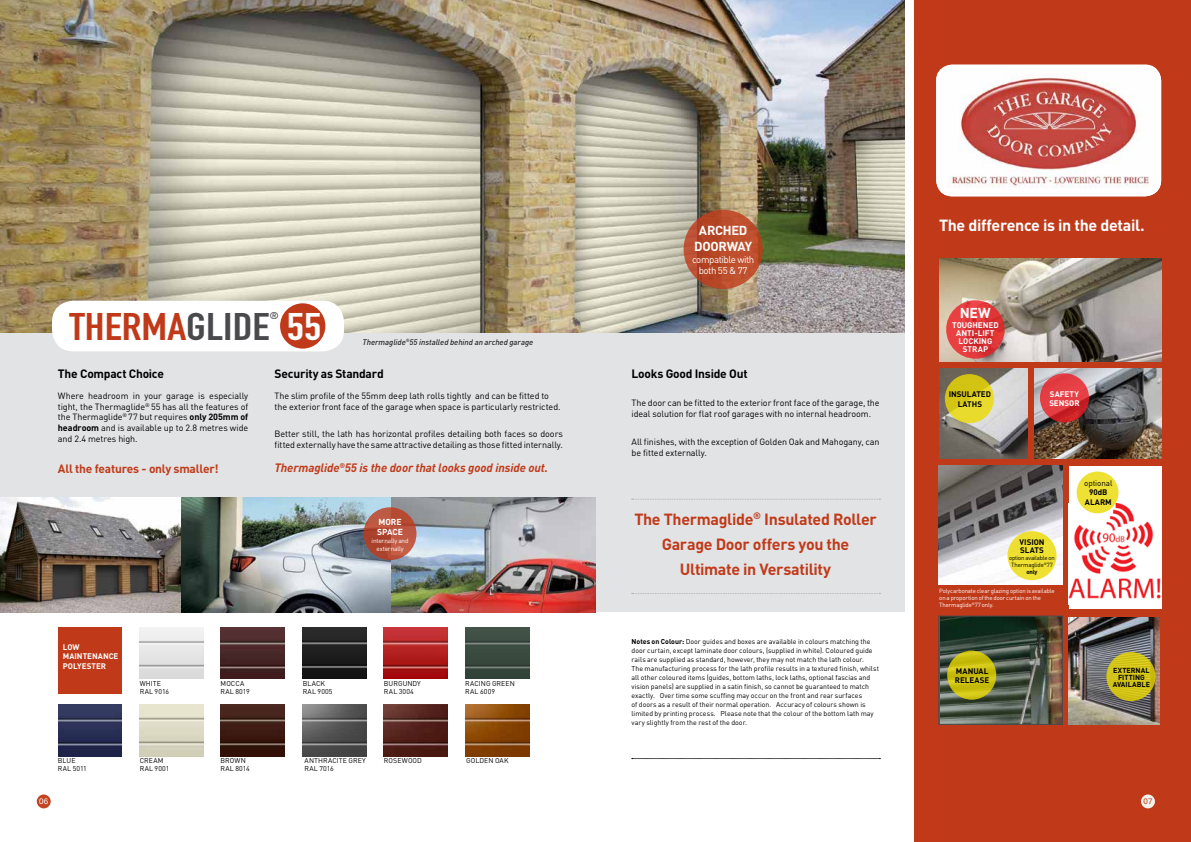
<style>
.page{position:relative;width:1191px;height:842px;background:#fff}
.page>*{position:absolute;margin:0;border:0;box-sizing:border-box;transform-origin:0 0}
.t1{font:700 37.9px "DIN Condensed";color:#c03a1a;scale:1.22 1}
.t2{font:700 16px/25px "DINOT";letter-spacing:-.02em;color:#c03a1a;text-align:center}
.t3{font:700 16px "DINOT";letter-spacing:-.025em;color:#fff}
.t4{font:700 14.2px "DINOT";color:#fff}
.t5{font:700 12.9px/15.5px "DINOT";letter-spacing:-.025em;color:#fff;text-align:center}
.t6{font:700 12px "DINOT";letter-spacing:-.02em;color:#000}
.t7{font:italic 700 12px "DINOT";letter-spacing:-.01em;color:#c03a1a}
.t8{font:700 12px "DINOT";letter-spacing:-.02em;color:#c03a1a}
.t9{font:700 9.8px "DIN Condensed";color:#4a4a4d;scale:1.12 1}
.t10{font:9.7px/11.3px "DINOT";letter-spacing:-.04em;color:#fff;text-align:center}
.t11{font:9px/10.8px "DINOT";letter-spacing:-.01em;color:#000}
.t12{font:700 8.6px/10.3px "DINOT";letter-spacing:-.005em;color:#fff}
.t13{font:700 8.1px/8.1px "DINOT";color:#fff;text-align:center}
.t14{font:700 8px/9.6px "DINOT";color:#000}
.t15{font:italic 500 8px "DINOT";letter-spacing:-.005em;color:#232629}
.t16{font:700 8px/9.6px "DINOT";color:#fff}
.t17{font:8px "DINOT";letter-spacing:-.005em;color:#000}
.t18{font:8px "Liberation Sans";color:#fff}
.t19{font:8px "Liberation Sans";color:#c03a1a}
.t20{font:700 7.2px/7.2px "DINOT";letter-spacing:.005em;color:#000;text-align:center}
.t21{font:7px/9px "DINOT";letter-spacing:.005em;color:#000}
.t22{font:7px/8px "DINOT";letter-spacing:.025em;color:#000}
.t23{font:6.5px/7.5px "DINOT";letter-spacing:-.025em;color:#fff;text-align:center}
.t24{font:6px/7.2px "DINOT";letter-spacing:-.02em;color:#fff}
.t25{font:6px/7.2px "DINOT";letter-spacing:-.025em;color:#000;text-align:center}
.s1{color:#4a4a4d}
.s2{color:#fff}
.s3{font-weight:700}
</style>
<div class="page">
<div style="left:0;top:324px;width:904px;height:288px;background:#e2e3e4"></div>
<div style="left:915px;top:0;width:276px;height:842px;background:#c03a1a"></div>
<img style="left:390px;top:497px;width:205px;height:115px">
<img style="left:0;top:497px;width:181px;height:115px">
<img style="left:0;top:0;width:904px;height:332px">
<div style="left:52px;top:301px;width:292px;height:50px;background:#fff;border-radius:21px"></div>
<div style="left:280px;top:303px;width:45px;height:46px;background:#c03a1a;border-radius:50%"></div>
<img style="left:181px;top:497px;width:209px;height:115px">
<div style="left:1141px;top:794px;width:14px;height:14px;background:#f2f1eb;border-radius:50%"></div>
<div style="left:37px;top:794px;width:14px;height:14px;background:#c3441f;border-radius:50%"></div>
<div style="left:58px;top:627px;width:64px;height:66px;background:#c03a1a"></div>
<img style="left:221px;top:627px;width:63px;height:52px">
<img style="left:303px;top:627px;width:63px;height:52px">
<img style="left:384px;top:627px;width:64px;height:52px">
<img style="left:465px;top:627px;width:64px;height:52px">
<img style="left:58px;top:704px;width:64px;height:52px">
<img style="left:221px;top:704px;width:63px;height:52px">
<img style="left:303px;top:704px;width:63px;height:52px">
<img style="left:384px;top:704px;width:64px;height:52px">
<img style="left:465px;top:704px;width:64px;height:52px">
<svg style="left:363px;top:507px;width:53px;height:53px"></svg>
<svg style="left:632px;top:758px;width:248px;height:1px"></svg>
<svg style="left:683px;top:210px;width:80px;height:79px;fill:#bc4e2c"></svg>
<svg style="left:632px;top:499px;width:248px;height:1px"></svg>
<svg style="left:632px;top:593px;width:248px;height:1px"></svg>
<div style="left:936px;top:64px;width:225px;height:132px;background:#fff;border-radius:16px"></div>
<img style="left:936px;top:72px;width:225px;height:124px">
<img style="left:939px;top:368px;width:88px;height:91px">
<div style="left:1068px;top:466px;width:93px;height:142px;background:#fff"></div>
<img style="left:1068px;top:504px;width:93px;height:95px">
<img style="left:938px;top:466px;width:124px;height:119px">
<img style="left:940px;top:618px;width:120px;height:105px">
<div style="left:938px;top:616px;width:124px;height:109px;border:1px solid #4a4a4d"></div>
<svg style="left:947px;top:651px;width:49px;height:49px;fill:#cabf0e"></svg>
<svg style="left:945px;top:374px;width:49px;height:49px"></svg>
<div style="left:1007px;top:531px;width:49px;height:49px;background:#efe032;border-radius:50%"></div>
<img style="left:1034px;top:368px;width:127px;height:91px">
<svg style="left:1040px;top:373px;width:49px;height:49px;fill:#e43e44"></svg>
<div style="left:1076px;top:471px;width:42px;height:42px;background:#efe133;border-radius:50%"></div>
<img style="left:1068px;top:617px;width:91px;height:108px">
<svg style="left:1106px;top:652px;width:49px;height:49px;fill:#d2c417"></svg>
<img style="left:939px;top:258px;width:222px;height:103px">
<svg style="left:946px;top:300px;width:58px;height:59px"></svg>
<h3 class="t9" style="left:270px;top:309px;width:9px">®</h3>
<h1 class="t1" style="left:70px;top:301px;width:208px">THERMA<span class="s1">GLIDE</span> <span class="s2">55</span></h1>
<p class="t15" style="left:363px;top:337px;width:172px">Thermaglide<sup>®</sup>55 installed behind an arched garage</p>
<h3 class="t6" style="left:58px;top:366px;width:107px">The Compact Choice</h3>
<p class="t11" style="left:58px;top:390px;width:192px;text-align:justify">Where headroom in your garage is especially tight, the Thermaglide<sup>®</sup> 55 has all the features of the Thermaglide<sup>®</sup> 77 but requires <span class="s3">only 205mm of headroom</span> and is available up to 2.8 metres wide and 2.4 metres high.</p>
<h3 class="t8" style="left:58px;top:461px;width:162px">All the features - only smaller!</h3>
<h3 class="t6" style="left:274px;top:366px;width:111px">Security as Standard</h3>
<p class="t11" style="left:274px;top:390px;width:287px">The slim profile of the 55mm deep lath rolls tightly and can be fitted to the exterior front face of the garage when space is particularly restricted.</p>
<p class="t11" style="left:274px;top:429px;width:290px">Better still, the lath has horizontal profiles detailing both faces so doors fitted externally have the same attractive detailing as those fitted internally.</p>
<h3 class="t7" style="left:274px;top:460px;width:275px">Thermaglide<sup>®</sup>55 is the door that looks good inside out.</h3>
<p class="t12" style="left:377px;top:516px;width:27px">MORE<br>SPACE</p>
<p class="t23" style="left:371px;top:537px;width:38px">internally and externally</p>
<p class="t16" style="left:63px;top:642px;width:57px">LOW<br>MAINTENANCE<br>POLYESTER</p>
<p class="t21" style="left:140px;top:680px;width:31px;line-height:8px">WHITE<br>RAL 9016</p>
<p class="t21" style="left:221px;top:679px;width:31px;line-height:8px">MOCCA<br>RAL 8019</p>
<p class="t21" style="left:303px;top:679px;width:31px;line-height:8px">BLACK<br>RAL 9005</p>
<p class="t21" style="left:384px;top:679px;width:38px;line-height:8px">BURGUNDY<br>RAL 3004</p>
<p class="t21" style="left:465px;top:679px;width:51px;line-height:8px">RACING GREEN<br>RAL 6009</p>
<p class="t21" style="left:58px;top:757px;width:31px;line-height:8px">BLUE<br>RAL 5011</p>
<p class="t22" style="left:140px;top:757px;width:31px">CREAM<br>RAL 9001</p>
<p class="t21" style="left:221px;top:757px;width:31px;line-height:8px">BROWN<br>RAL 8014</p>
<p class="t21" style="left:305px;top:757px;width:63px;line-height:8px">ANTHRACITE GREY<br>RAL 7016</p>
<p class="t21" style="left:384px;top:756px;width:39px">ROSEWOOD</p>
<p class="t21" style="left:466px;top:756px;width:44px">GOLDEN OAK</p>
<h3 class="t5" style="left:694px;top:222px;width:59px">ARCHED<br>DOORWAY</h3>
<h3 class="t10" style="left:692px;top:254px;width:64px">compatible with both 55 &amp; 77</h3>
<h3 class="t6" style="left:631px;top:366px;width:118px">Looks Good Inside Out</h3>
<p class="t11" style="left:631px;top:397px;width:250px">The door can be fitted to the exterior front face of the garage, the ideal solution for flat roof garages with no internal headroom.</p>
<p class="t11" style="left:631px;top:436px;width:250px">All finishes, with the exception of Golden Oak and Mahogany, can be fitted externally.</p>
<h2 class="t2" style="left:634px;top:506px;width:244px">The Thermaglide<sup>®</sup> Insulated Roller<br>Garage Door offers you the<br>Ultimate in Versatility</h2>
<p class="t21" style="left:631px;top:637px;width:249px"><span class="s3">Notes on Colour:</span> Door guides and boxes are available in colours matching the door curtain, except laminate door colours, (supplied in white). Coloured guide rails are supplied as standard, however, they may not match the lath colour.<br>The manufacturing process for the lath profile results in a textured finish, whilst all other coloured items (guides, bottom laths, lock laths, optional fascias and vision panels) are supplied in a satin finish, so cannot be guaranteed to match exactly. Over time some scuffing may occur on the front and rear surfaces<br>of doors as a result of their normal operation. Accuracy of colours shown is limited by printing process. Please note that the colour of the bottom lath may vary slightly from the rest of the door.</p>
<h2 class="t3" style="left:939px;top:215px;width:207px">The difference is in the detail.</h2>
<h3 class="t4" style="left:960px;top:304px;width:32px">NEW</h3>
<p class="t13" style="left:952px;top:321px;width:48px">TOUGHENED<br>ANTI-LIFT<br>LOCKING<br>STRAP</p>
<p class="t14" style="left:948px;top:389px;width:44px;text-align:center">INSULATED<br>LATHS</p>
<p class="t16" style="left:1049px;top:389px;width:32px">SAFETY<br>SENSOR</p>
<p class="t14" style="left:1019px;top:538px;width:27px;line-height:8px">VISION<br>SLATS</p>
<p class="t25" style="left:1009px;top:554px;width:47px">option available on<br>Thermaglide<sup>®</sup>77 <span class="s3">only</span></p>
<p class="t17" style="left:1084px;top:478px;width:30px">optional</p>
<p class="t14" style="left:1084px;top:487px;width:29px;text-align:center">90dB<br>ALARM</p>
<p class="t24" style="left:939px;top:587px;width:117px">Polycarbonate clear glazing option is available on a proportion of the door curtain on the<br>Thermaglide<sup>®</sup>77 only.</p>
<p class="t14" style="left:955px;top:666px;width:36px">MANUAL<br>RELEASE</p>
<p class="t20" style="left:1112px;top:666px;width:39px">EXTERNAL<br>FITTING<br>AVAILABLE</p>
<p class="t18" style="left:39px;top:796px;width:11px">06</p>
<p class="t19" style="left:1143px;top:796px;width:11px">07</p>
</div>
